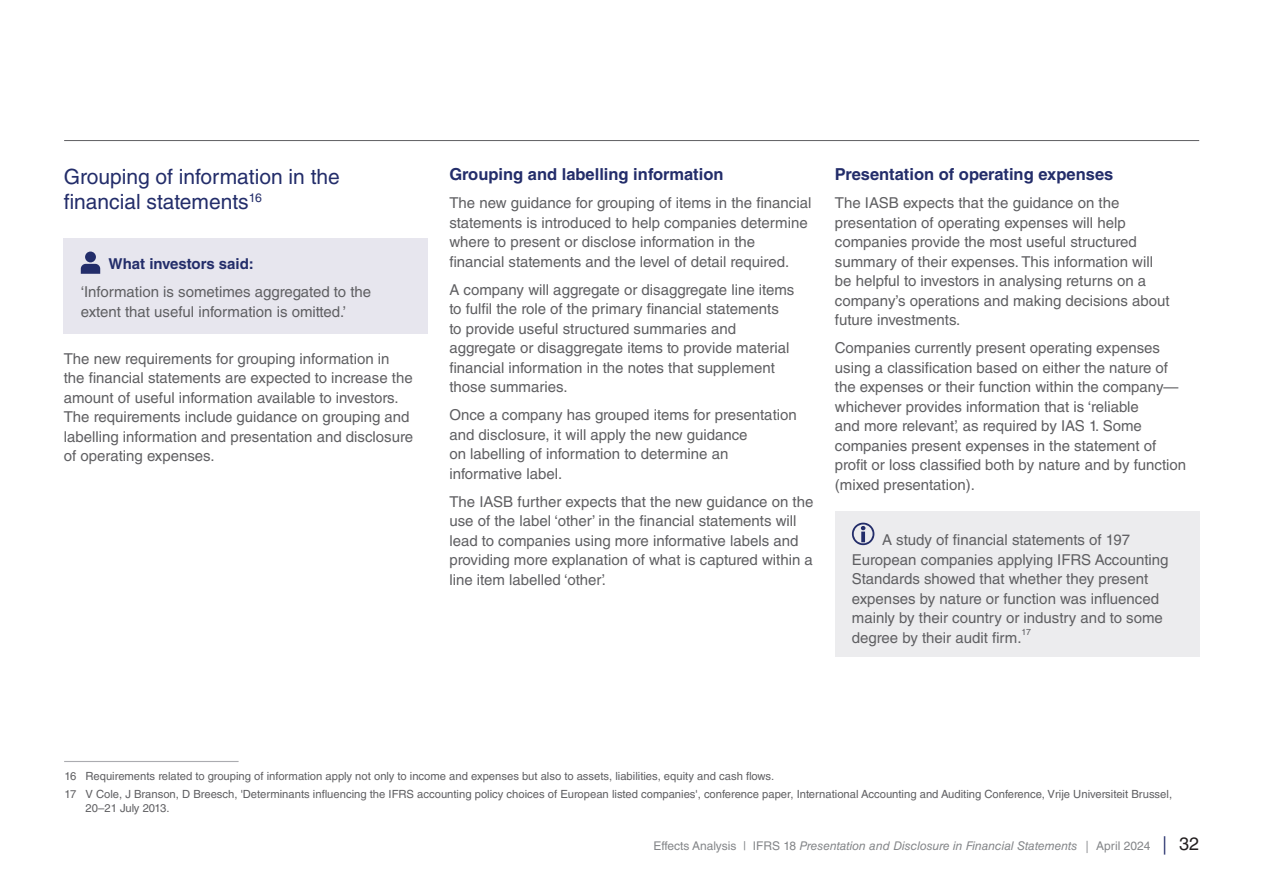
<style>
.page{position:relative;width:1263px;height:893px;background:#fff}
.page>*{position:absolute;margin:0;border:0;box-sizing:border-box;transform-origin:0 0}
.Level_2_heading{font:21px/25.2px "Helvetica LT Std";color:#232d6a}
.Level_3_heading{font:700 16.5px "Helvetica LT Std";color:#232d6a}
.Body_copy{font:15px/19.5px "Helvetica LT Std";color:#5f5f62}
.Body_copy-2{font:700 15px "Helvetica LT Std";color:#232d6a}
.t1{font:italic 12px "Helvetica LT Std";color:#848689}
.footnote{font:11.25px/13.5px "Helvetica LT Std";color:#5f5f62}
.Body_copy-3{font:8.7px "Helvetica LT Std";color:#5f5f62}
.s1{font-style:normal}
.s2{font-family:"Swift LT Pro";font-style:normal}
.s3{font-family:"Swift LT Pro";font-style:normal;font-size:18px;color:#232d6a}
.s4{font-style:normal;font-size:18px;color:#231f20}
</style>
<div class="page">
<hr style="left:64px;top:140px;width:1135px;height:1px;background:#5f5f62">
<div style="left:64px;top:239px;width:364px;height:95px;background:#e7e6ee"></div>
<div style="left:85px;top:252px;width:11px;height:10px;background:#232d6a;border-radius:50%"></div>
<svg style="left:81px;top:264px;width:19px;height:10px"></svg>
<div style="left:835px;top:511px;width:364px;height:146px;background:#ececee"></div>
<svg style="left:852px;top:523px;width:22px;height:22px"></svg>
<hr style="left:64px;top:761px;width:175px;height:1px;background:#abacb0">
<p class="Level_2_heading" style="left:64px;top:164px;width:278px">Grouping of information in the financial statements<sup>16</sup></p>
<p class="Body_copy-2" style="left:109px;top:255px;width:147px">What investors said:</p>
<p class="Body_copy" style="left:81px;top:282px;width:292px">‘Information is sometimes aggregated to the extent that useful information is omitted.’</p>
<p class="Body_copy" style="left:64px;top:349px;width:351px">The new requirements for grouping information in the financial statements are expected to increase the amount of useful information available to investors.<br>The requirements include guidance on grouping and labelling information and presentation and disclosure of operating expenses.</p>
<p class="Level_3_heading" style="left:449px;top:164px;width:276px">Grouping and labelling information</p>
<p class="Body_copy" style="left:449px;top:193px;width:364px">The new guidance for grouping of items in the financial statements is introduced to help companies determine where to present or disclose information in the financial statements and the level of detail required.</p>
<p class="Body_copy" style="left:449px;top:280px;width:347px">A company will aggregate or disaggregate line items to fulfil the role of the primary financial statements to provide useful structured summaries and aggregate or disaggregate items to provide material financial information in the notes that supplement those summaries.</p>
<p class="Body_copy" style="left:449px;top:405px;width:349px">Once a company has grouped items for presentation and disclosure, it will apply the new guidance<br>on labelling of information to determine an informative label.</p>
<p class="Body_copy" style="left:449px;top:492px;width:366px">The IASB further expects that the new guidance on the use of the label ‘other’ in the financial statements will lead to companies using more informative labels and providing more explanation of what is captured within a line item labelled ‘other’.</p>
<p class="Level_3_heading" style="left:835px;top:164px;width:280px">Presentation of operating expenses</p>
<p class="Body_copy" style="left:835px;top:193px;width:336px">The IASB expects that the guidance on the presentation of operating expenses will help companies provide the most useful structured summary of their expenses. This information will be helpful to investors in analysing returns on a company’s operations and making decisions about future investments.</p>
<p class="Body_copy" style="left:835px;top:338px;width:353px">Companies currently present operating expenses using a classification based on either the nature of the expenses or their function within the company— whichever provides information that is ‘reliable<br>and more relevant’, as required by IAS 1. Some companies present expenses in the statement of profit or loss classified both by nature and by function (mixed presentation).</p>
<p class="Body_copy" style="left:852px;top:530px;width:318px;text-indent:30px">A study of financial statements of 197<br>European companies applying IFRS Accounting Standards showed that whether they present expenses by nature or function was influenced mainly by their country or industry and to some degree by their audit firm.</p>
<p class="Body_copy-3" style="left:1022px;top:627px;width:11px">17</p>
<p class="footnote" style="left:64px;top:770px;width:711px">16 Requirements related to grouping of information apply not only to income and expenses but also to assets, liabilities, equity and cash flows.</p>
<p class="footnote" style="left:86px;top:787px;width:1088px;text-indent:-21px">17 V Cole, J Branson, D Breesch, 'Determinants influencing the IFRS accounting policy choices of European listed companies', conference paper, International Accounting and Auditing Conference, Vrije Universiteit Brussel,<br>20–21 July 2013.</p>
<p class="t1" style="left:653px;top:839px;width:547px"><span class="s1">Effects Analysis | IFRS 18</span> Presentation and Disclosure in Financial Statements <span class="s2">|</span> <span class="s1">April 2024</span> <span class="s3">|</span> <span class="s4">32</span></p>
</div>
